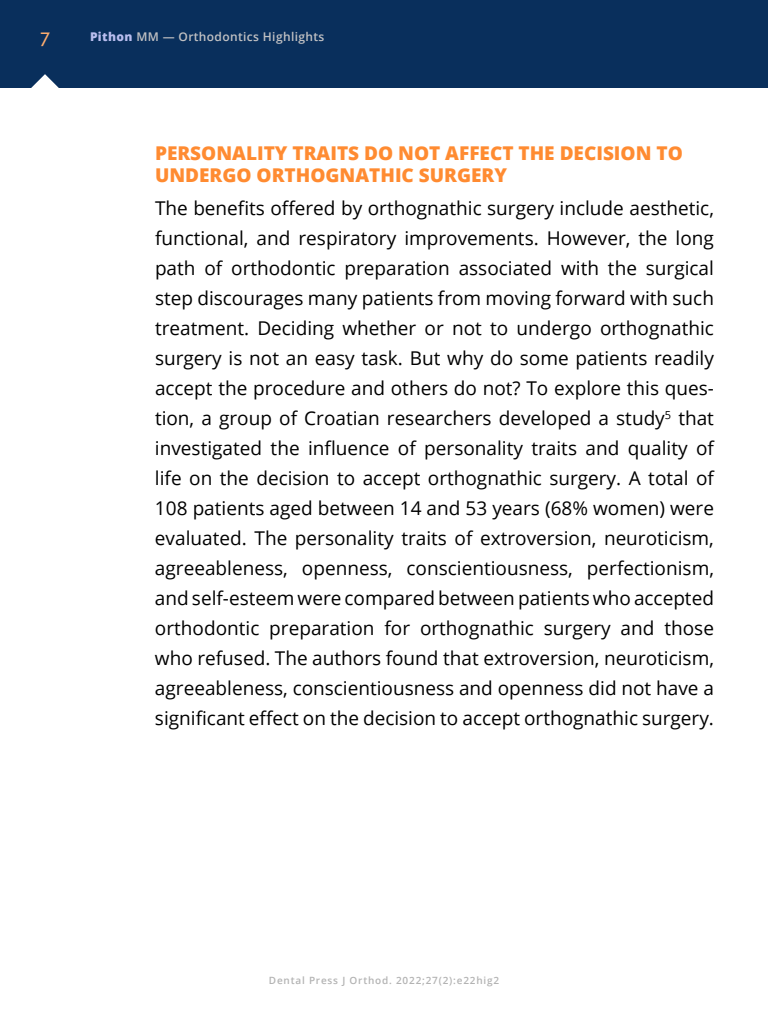
<style>
.page{position:relative;width:768px;height:1024px;background:#fff}
.page>*{position:absolute;margin:0;border:0;box-sizing:border-box;transform-origin:0 0}
.t1{font:19px/30px "Open Sans";color:#000;text-align:justify}
.t2{font:800 19px/22.8px "Open Sans";color:#ff8b31}
.t3{font:500 18px "Semplicita Pro";color:#ffae6f}
.t4{font:600 12px "Open Sans";letter-spacing:.03em;color:#c1c1c3}
.t5{font:600 10px "Open Sans";letter-spacing:.08em;color:#b3b3b3}
.s1{font-weight:800;color:#b9beef}
</style>
<div class="page">
<div style="left:0;top:0;width:768px;height:88px;background:#092f5c"></div>
<svg style="left:31px;top:74px;width:28px;height:14px"></svg>
<p class="t3" style="left:40px;top:27px;width:11px">7</p>
<p class="t4" style="left:90px;top:29px;width:236px"><span class="s1">Pithon</span> MM — Orthodontics Highlights</p>
<p class="t2" style="left:155px;top:140px;width:529px">PERSONALITY TRAITS DO NOT AFFECT THE DECISION TO<br>UNDERGO ORTHOGNATHIC SURGERY</p>
<p class="t1" style="left:155px;top:193px;width:561px">The benefits offered by orthognathic surgery include aesthetic, functional, and respiratory improvements. However, the long path of orthodontic preparation associated with the surgical step discourages many patients from moving forward with such treatment. Deciding whether or not to undergo orthognathic surgery is not an easy task. But why do some patients readily accept the procedure and others do not? To explore this ques&shy;tion, a group of Croatian researchers developed a study<sup>5</sup> that investigated the influence of personality traits and quality of life on the decision to accept orthognathic surgery. A total of 108 patients aged between 14 and 53 years (68% women) were evaluated. The personality traits of extroversion, neuroticism, agreeableness, openness, conscientiousness, perfectionism, and self-esteem were compared between patients who accepted orthodontic preparation for orthognathic surgery and those who refused. The authors found that extroversion, neuroticism, agreeableness, conscientiousness and openness did not have a significant effect on the decision to accept orthognathic surgery.</p>
<p class="t5" style="left:269px;top:974px;width:232px">Dental Press J Orthod. 2022;27(2):e22hig2</p>
</div>
